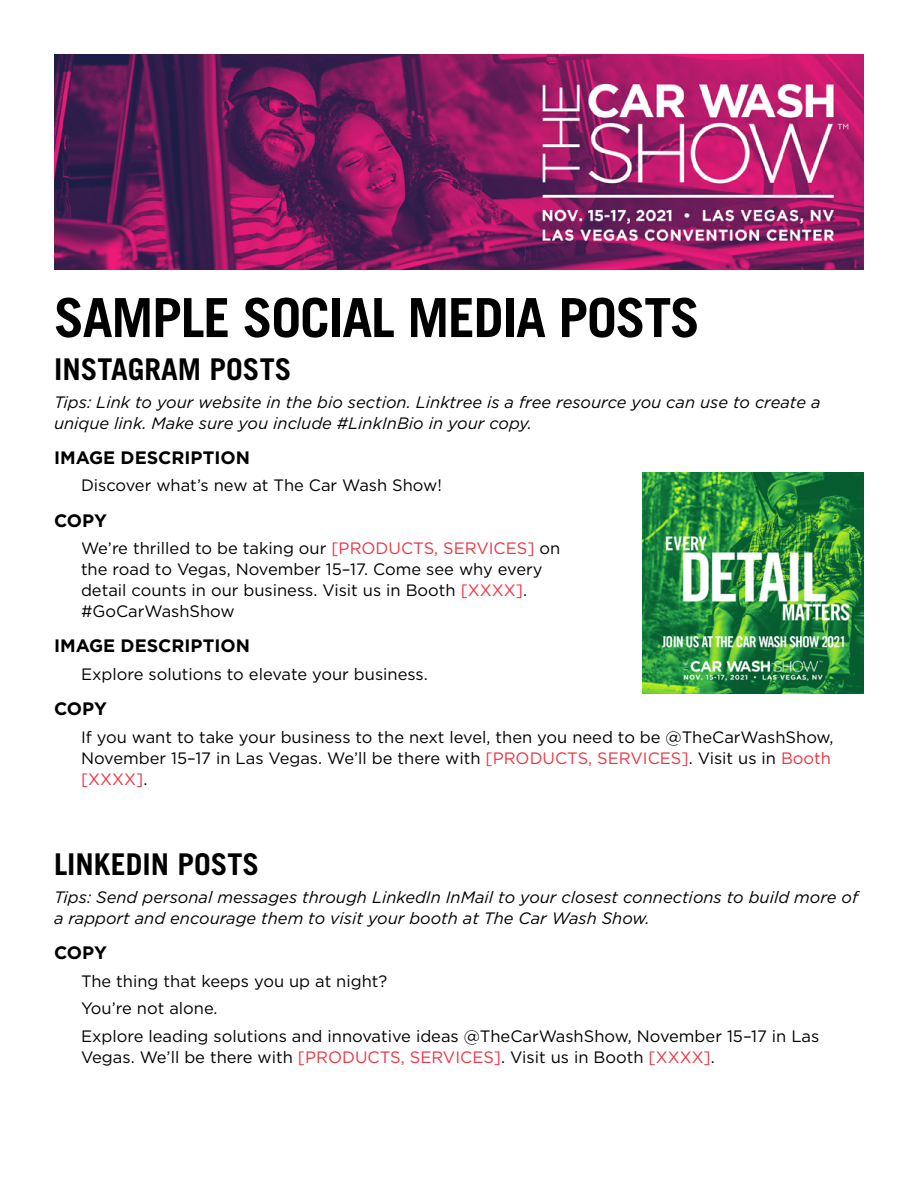
<style>
.page{position:relative;width:918px;height:1188px;background:#fff}
.page>*{position:absolute;margin:0;border:0;box-sizing:border-box;transform-origin:0 0}
.t1{font:700 54px "Trade Gothic LT Std";letter-spacing:-.025em;color:#000}
.t2{font:700 30px "Trade Gothic LT Std";color:#000}
.t3{font:700 18px "Gotham HTF";color:#000}
.t4{font:16.5px/21px "Gotham HTF";color:#000}
.t5{font:italic 16.5px/21px "Gotham HTF";color:#000}
.s1{color:#ee3441}
</style>
<div class="page">
<img style="left:54px;top:54px;width:810px;height:216px">
<img style="left:643px;top:472px;width:221px;height:222px">
<h1 class="t1" style="left:54px;top:285px;width:647px">SAMPLE SOCIAL MEDIA POSTS</h1>
<h2 class="t2" style="left:54px;top:351px;width:239px">INSTAGRAM POSTS</h2>
<p class="t5" style="left:54px;top:391px;width:768px">Tips: Link to your website in the bio section. Linktree is a free resource you can use to create a unique link. Make sure you include #LinkInBio in your copy.</p>
<p class="t3" style="left:54px;top:447px;width:197px">IMAGE DESCRIPTION</p>
<p class="t4" style="left:81px;top:475px;width:362px">Discover what’s new at The Car Wash Show!</p>
<p class="t3" style="left:54px;top:510px;width:54px">COPY</p>
<p class="t4" style="left:81px;top:538px;width:481px">We’re thrilled to be taking our <span class="s1">[PRODUCTS, SERVICES]</span> on the road to Vegas, November 15–17. Come see why every detail counts in our business. Visit us in Booth <span class="s1">[XXXX]</span>. #GoCarWashShow</p>
<p class="t3" style="left:54px;top:636px;width:197px">IMAGE DESCRIPTION</p>
<p class="t4" style="left:81px;top:664px;width:348px">Explore solutions to elevate your business.</p>
<p class="t3" style="left:54px;top:698px;width:54px">COPY</p>
<p class="t4" style="left:81px;top:726px;width:754px">If you want to take your business to the next level, then you need to be @TheCarWashShow,<br>November 15–17 in Las Vegas. We’ll be there with <span class="s1">[PRODUCTS, SERVICES]</span>. Visit us in <span class="s1">Booth [XXXX]</span>.</p>
<h2 class="t2" style="left:54px;top:846px;width:207px">LINKEDIN POSTS</h2>
<p class="t5" style="left:54px;top:886px;width:806px">Tips: Send personal messages through LinkedIn InMail to your closest connections to build more of a rapport and encourage them to visit your booth at The Car Wash Show.</p>
<p class="t3" style="left:54px;top:942px;width:54px">COPY</p>
<p class="t4" style="left:81px;top:967px;width:740px;line-height:27.8px">The thing that keeps you up at night?<br>You’re not alone.<br>Explore leading solutions and innovative ideas @TheCarWashShow, November 15–17 in Las</p>
<p class="t4" style="left:81px;top:1046px;width:635px">Vegas. We’ll be there with <span class="s1">[PRODUCTS, SERVICES]</span>. Visit us in Booth <span class="s1">[XXXX]</span>.</p>
</div>
